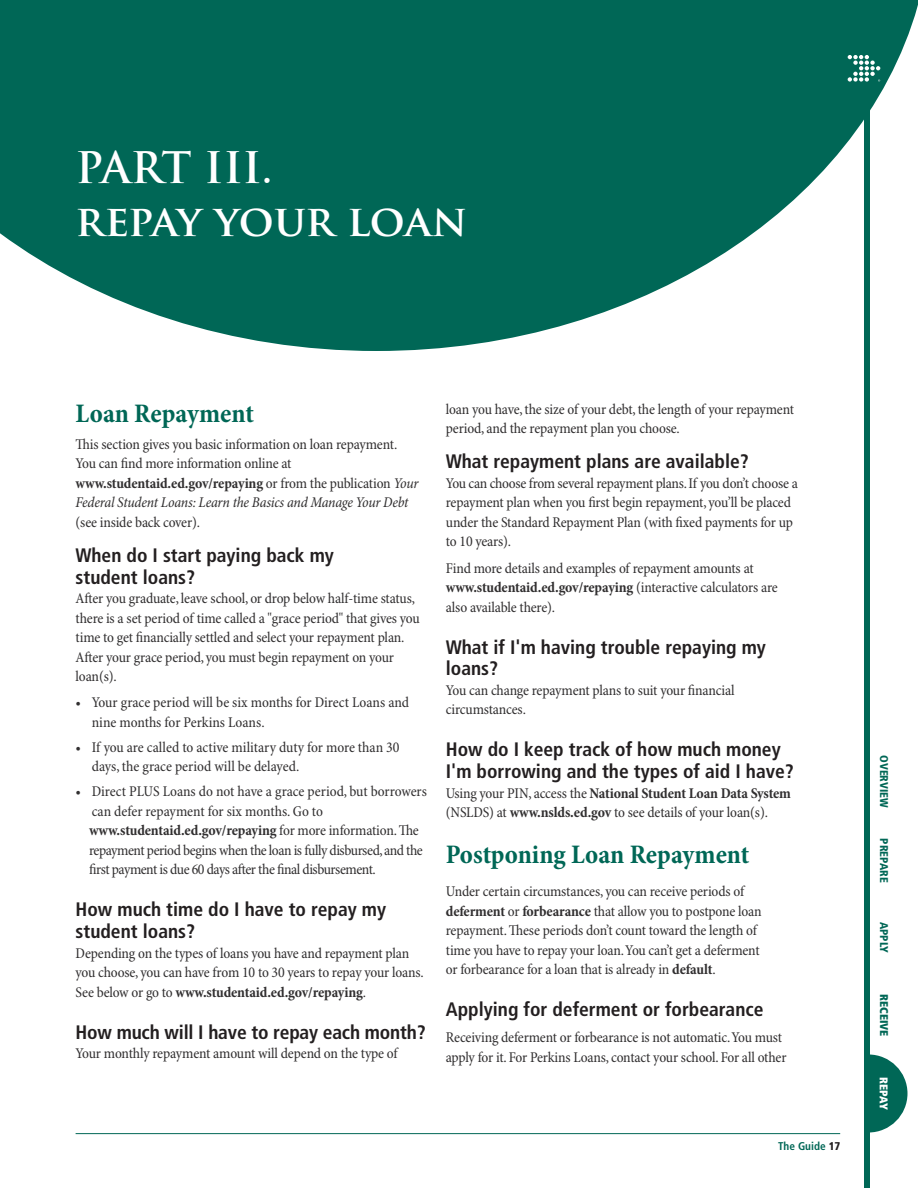
<style>
.page{position:relative;width:918px;height:1188px;background:#fff}
.page>*{position:absolute;margin:0;border:0;box-sizing:border-box;transform-origin:0 0}
.Title_Page_Headline{font:700 42.45px "Trajan Pro";letter-spacing:-.015em;color:#fff}
._04_Body_Copy{font:700 condensed 27px "Minion Pro";color:#006756}
._04_Header__Teal{font:700 condensed 27px "Minion Pro";color:#006756}
._04_Subhead__Black{font:700 condensed 19.5px/21.8px "Frutiger";color:#231f20}
._04_Body_Copy-2{font:700 condensed 19.5px "Frutiger";color:#231f20}
._08_Did_You_Know_Bod{font:700 condensed 19.5px/21.8px "Frutiger";color:#231f20}
._04_Body_Copy-3{font:condensed 15px/19.5px "Minion Pro";letter-spacing:-.015em;color:#312f30}
._04_Body_Bullets{font:condensed 15px/19.5px "Minion Pro";color:#312f30}
.t1{font:900 condensed 11.25px "Frutiger";color:#006756}
.t2{font:700 condensed 11.25px "Frutiger";color:#006756}
.t3{font:900 condensed 11.25px "Frutiger";color:#006756}
.t4{font:900 condensed 11.25px "Frutiger";letter-spacing:-.025em;color:#fff}
.s1{font-weight:700}
.s2{font-style:italic}
.s3{font-weight:900;color:#231f20}
</style>
<div class="page">
<svg style="left:870px;top:1054px;width:38px;height:78px"></svg>
<div style="left:864px;top:0;width:6px;height:1188px;background:#006756"></div>
<hr style="left:76px;top:1133px;width:764px;height:1px;background:#006756">
<svg style="left:0;top:0;width:918px;height:351px;fill:#006756"></svg>
<svg style="left:848px;top:55px;width:32px;height:27px"></svg>
<p class="Title_Page_Headline" style="left:76px;top:141px;width:198px">PART III.</p>
<p class="Title_Page_Headline" style="left:76px;top:194px;width:393px">repay your loan</p>
<p class="_04_Header__Teal" style="left:76px;top:395px;width:180px">Loan Repayment</p>
<p class="_04_Body_Copy-3" style="left:76px;top:435px;width:323px">This section gives you basic information on loan repayment.</p>
<p class="_04_Body_Copy-3" style="left:76px;top:454px;width:345px">You can find more information online at <span class="s1">www.studentaid.ed.gov/repaying</span> or from the publication <span class="s2">Your Federal Student Loans: Learn the Basics and Manage Your Debt </span>(see inside back cover).</p>
<p class="_04_Subhead__Black" style="left:76px;top:544px;width:260px">When do I start paying back my student loans?</p>
<p class="_04_Body_Copy-3" style="left:76px;top:589px;width:346px">After you graduate, leave school, or drop below half-time status, there is a set period of time called a "grace period" that gives you time to get financially settled and select your repayment plan.<br>After your grace period, you must begin repayment on your loan(s).</p>
<p class="_04_Body_Bullets" style="left:92px;top:694px;width:319px;text-indent:-16px">• Your grace period will be six months for Direct Loans and nine months for Perkins Loans.</p>
<p class="_04_Body_Bullets" style="left:92px;top:738px;width:309px;text-indent:-16px">• If you are called to active military duty for more than 30 days, the grace period will be delayed.</p>
<p class="_04_Body_Bullets" style="left:92px;top:782px;width:337px;text-indent:-16px">• Direct PLUS Loans do not have a grace period, but borrowers can defer repayment for six months. Go to</p>
<p class="_04_Body_Copy-3" style="left:89px;top:821px;width:335px"><span class="s1">www.studentaid.ed.gov/repaying</span> for more information. The repayment period begins when the loan is fully disbursed, and the first payment is due 60 days after the final disbursement.</p>
<p class="_04_Subhead__Black" style="left:76px;top:899px;width:312px">How much time do I have to repay my student loans?</p>
<p class="_04_Body_Copy-3" style="left:76px;top:944px;width:350px">Depending on the types of loans you have and repayment plan you choose, you can have from 10 to 30 years to repay your loans.<br>See below or go to <span class="s1">www.studentaid.ed.gov/repaying</span>.</p>
<p class="_04_Body_Copy-2" style="left:76px;top:1020px;width:352px">How much will I have to repay each month?</p>
<p class="_04_Body_Copy-3" style="left:76px;top:1044px;width:324px">Your monthly repayment amount will depend on the type of</p>
<p class="_04_Body_Copy-3" style="left:446px;top:400px;width:350px">loan you have, the size of your debt, the length of your repayment period, and the repayment plan you choose.</p>
<p class="_04_Subhead__Black" style="left:446px;top:451px;width:305px">What repayment plans are available?</p>
<p class="_04_Body_Copy-3" style="left:446px;top:474px;width:354px">You can choose from several repayment plans. If you don’t choose a repayment plan when you first begin repayment, you’ll be placed under the Standard Repayment Plan (with fixed payments for up to 10 years).</p>
<p class="_04_Body_Copy-3" style="left:446px;top:559px;width:333px">Find more details and examples of repayment amounts at <span class="s1">www.studentaid.ed.gov/repaying</span> (interactive calculators are also available there).</p>
<p class="_08_Did_You_Know_Bod" style="left:446px;top:636px;width:322px">What if I'm having trouble repaying my loans?</p>
<p class="_04_Body_Copy-3" style="left:446px;top:681px;width:290px">You can change repayment plans to suit your financial circumstances.</p>
<p class="_04_Subhead__Black" style="left:446px;top:739px;width:350px">How do I keep track of how much money<br>I'm borrowing and the types of aid I have?</p>
<p class="_04_Body_Copy-3" style="left:446px;top:784px;width:347px">Using your PIN, access the <span class="s1">National Student Loan Data System </span>(NSLDS) at <span class="s1">www.nslds.ed.gov</span> to see details of your loan(s).</p>
<p class="_04_Body_Copy" style="left:446px;top:836px;width:305px">Postponing Loan Repayment</p>
<p class="_04_Body_Copy-3" style="left:446px;top:882px;width:317px">Under certain circumstances, you can receive periods of <span class="s1">deferment</span> or <span class="s1">forbearance</span> that allow you to postpone loan repayment. These periods don’t count toward the length of time you have to repay your loan. You can’t get a deferment or forbearance for a loan that is already in <span class="s1">default</span>.</p>
<p class="_04_Body_Copy-2" style="left:446px;top:998px;width:319px">Applying for deferment or forbearance</p>
<p class="_04_Body_Copy-3" style="left:446px;top:1028px;width:342px">Receiving deferment or forbearance is not automatic. You must apply for it. For Perkins Loans, contact your school. For all other</p>
<p class="t2" style="left:778px;top:1140px;width:64px">The Guide <span class="s3">17</span></p>
<p class="t1" style="left:891px;top:755px;width:54px;rotate:90deg">OVERVIEW</p>
<p class="t1" style="left:891px;top:838px;width:46px;rotate:90deg">PREPARE</p>
<p class="t1" style="left:891px;top:922px;width:33px;rotate:90deg">APPLY</p>
<p class="t3" style="left:891px;top:994px;width:44px;rotate:90deg">RECEIVE</p>
<p class="t4" style="left:891px;top:1077px;width:34px;rotate:90deg">REPAY</p>
</div>
